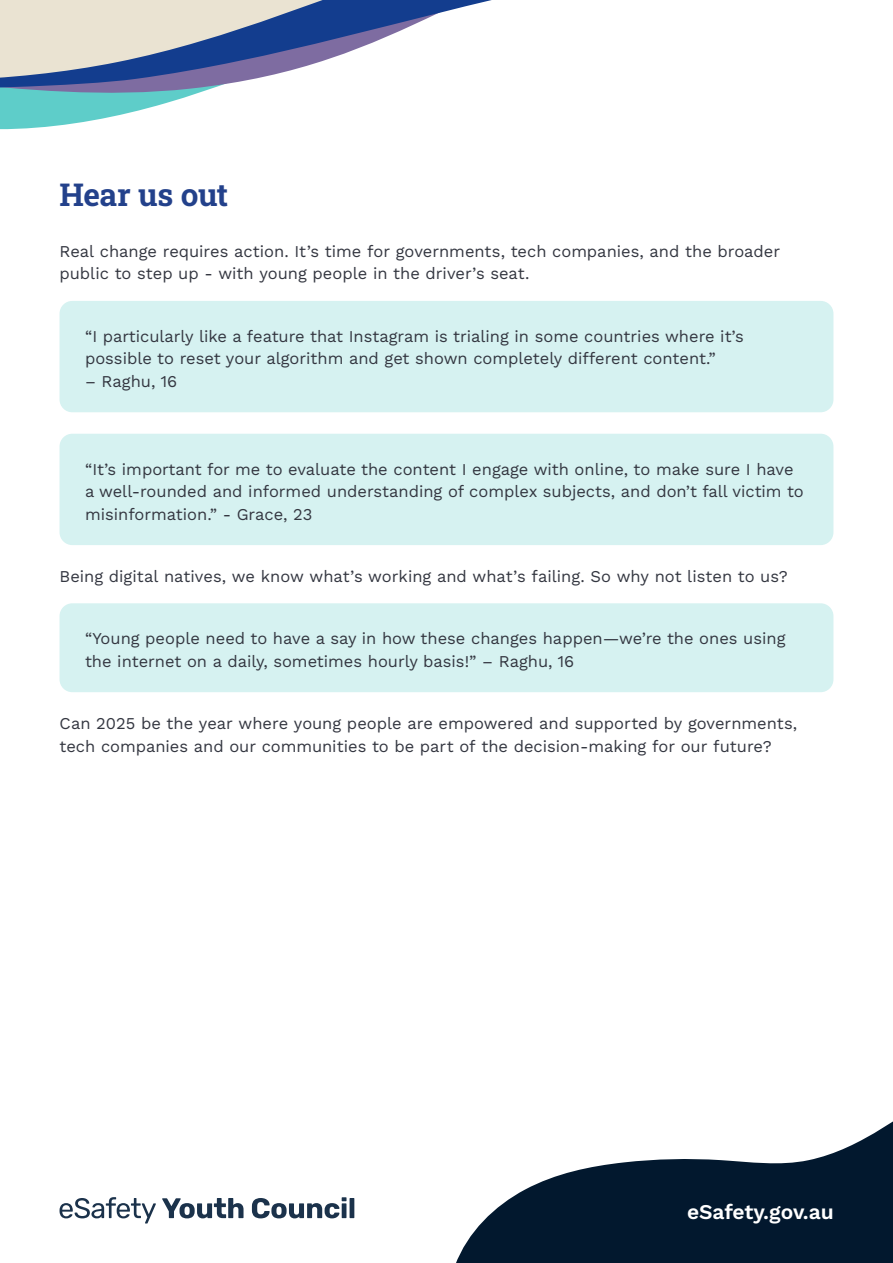
<style>
.page{position:relative;width:893px;height:1263px;background:#fff}
.page>*{position:absolute;margin:0;border:0;box-sizing:border-box;transform-origin:0 0}
.t1{font:31.5px "Roboto Slab";letter-spacing:-.015em;color:#23418b}
.t2{font:600 21px "Work Sans";letter-spacing:-.01em;color:#fff}
.t3{font:16.5px/22.5px "Work Sans";color:#343741}
</style>
<div class="page">
<svg style="left:0;top:107px;width:152px;height:23px;fill:#5ecdc9"></svg>
<svg style="left:0;top:94px;width:195px;height:13px;fill:#5ecdc9"></svg>
<svg style="left:0;top:84px;width:225px;height:10px;fill:#7e6ca1"></svg>
<svg style="left:0;top:0;width:492px;height:84px"></svg>
<svg style="left:456px;top:1121px;width:437px;height:142px;fill:#02182e"></svg>
<svg style="left:60px;top:1197px;width:96px;height:26px"></svg>
<svg style="left:162px;top:1198px;width:82px;height:20px"></svg>
<svg style="left:252px;top:1197px;width:102px;height:21px"></svg>
<div style="left:60px;top:301px;width:773px;height:111px;background:#d6f2f1;border-radius:13px"></div>
<div style="left:60px;top:434px;width:773px;height:111px;background:#d6f2f1;border-radius:13px"></div>
<div style="left:60px;top:603px;width:773px;height:89px;background:#d6f2f1;border-radius:13px"></div>
<h1 class="t1" style="left:60px;top:173px;width:170px">Hear us out</h1>
<p class="t3" style="left:60px;top:239px;width:722px">Real change requires action. It’s time for governments, tech companies, and the broader public to step up - with young people in the driver’s seat.</p>
<p class="t3" style="left:85px;top:324px;width:660px">“I particularly like a feature that Instagram is trialing in some countries where it’s possible to reset your algorithm and get shown completely different content.”</p>
<p class="t3" style="left:85px;top:369px;width:94px">– Raghu, 16</p>
<p class="t3" style="left:85px;top:457px;width:720px">“It’s important for me to evaluate the content I engage with online, to make sure I have a well-rounded and informed understanding of complex subjects, and don’t fall victim to misinformation.” - Grace, 23</p>
<p class="t3" style="left:60px;top:564px;width:730px">Being digital natives, we know what’s working and what’s failing. So why not listen to us?</p>
<p class="t3" style="left:85px;top:627px;width:702px">“Young people need to have a say in how these changes happen—we’re the ones using the internet on a daily, sometimes hourly basis!” – Raghu, 16</p>
<p class="t3" style="left:60px;top:711px;width:739px">Can 2025 be the year where young people are empowered and supported by governments, tech companies and our communities to be part of the decision-making for our future?</p>
<p class="t2" style="left:687px;top:1196px;width:148px">eSafety.gov.au</p>
</div>
